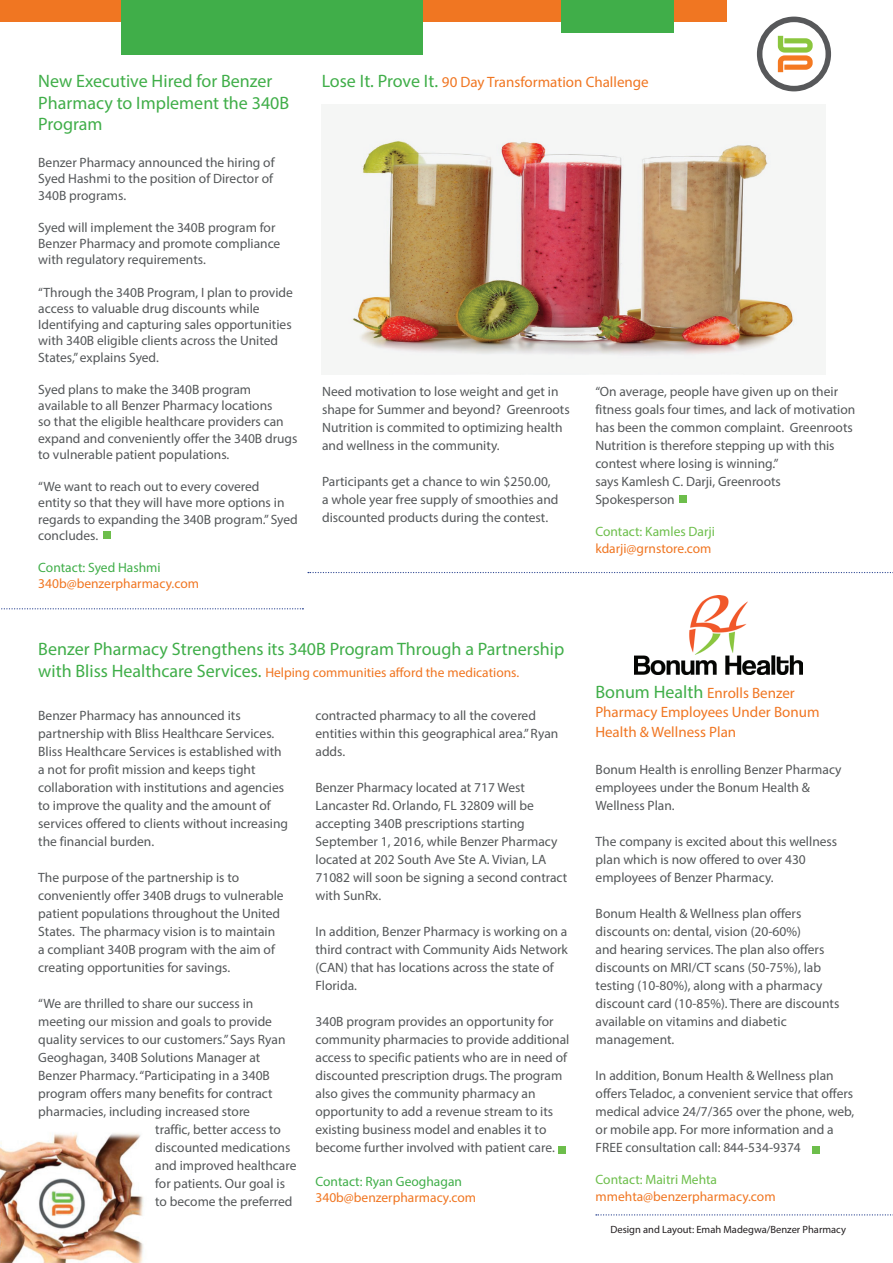
<style>
.page{position:relative;width:893px;height:1263px;background:#fff}
.page>*{position:absolute;margin:0;border:0;box-sizing:border-box;transform-origin:0 0}
.t1{font:18px/21.6px "Myriad Pro";color:#40ae49}
.t2{font:15px/19.5px "Myriad Pro";color:#f07622}
.t3{font:13.5px/18px "Myriad Pro";color:#545759}
.t4{font:13.5px "Myriad Pro";color:#f07622}
.t5{font:13.5px "Myriad Pro";color:#40ae49}
.t6{font:13.5px "Myriad Pro";color:#6dbe4b}
.t7{font:10.5px "Myriad Pro";color:#231f20}
.s1{font-size:18px;color:#40ae49}
</style>
<div class="page">
<img style="left:0;top:1133px;width:144px;height:130px">
<svg style="left:596px;top:1214px;width:297px;height:1px"></svg>
<svg style="left:308px;top:572px;width:585px;height:1px"></svg>
<div style="left:812px;top:1146px;width:8px;height:8px;background:#6dbe4b"></div>
<svg style="left:757px;top:17px;width:74px;height:74px"></svg>
<div style="left:0;top:0;width:125px;height:22px;background:#f07622"></div>
<div style="left:121px;top:0;width:302px;height:54px;background:#40ae49"></div>
<div style="left:423px;top:0;width:138px;height:22px;background:#f07622"></div>
<div style="left:561px;top:0;width:113px;height:33px;background:#40ae49"></div>
<div style="left:674px;top:0;width:53px;height:22px;background:#f07622"></div>
<div style="left:679px;top:495px;width:8px;height:8px;background:#6dbe4b"></div>
<img style="left:635px;top:595px;width:167px;height:79px">
<svg style="left:1px;top:608px;width:302px;height:1px"></svg>
<img style="left:348px;top:138px;width:449px;height:237px">
<div style="left:558px;top:1146px;width:8px;height:8px;background:#6dbe4b"></div>
<div style="left:103px;top:531px;width:8px;height:8px;background:#6dbe4b"></div>
<h1 class="t1" style="left:38px;top:70px;width:252px">New Executive Hired for Benzer<br>Pharmacy to Implement the 340B<br>Program</h1>
<p class="t3" style="left:38px;top:154px;width:238px;line-height:16.2px">Benzer Pharmacy announced the hiring of<br>Syed Hashmi to the position of Director of<br>340B programs.</p>
<p class="t3" style="left:38px;top:219px;width:244px;line-height:16.2px">Syed will implement the 340B program for<br>Benzer Pharmacy and promote compliance with regulatory requirements.</p>
<p class="t3" style="left:38px;top:284px;width:256px;line-height:16.2px">“Through the 340B Program, I plan to provide access to valuable drug discounts while Identifying and capturing sales opportunities with 340B eligible clients across the United States,” explains Syed.</p>
<p class="t3" style="left:38px;top:381px;width:261px;line-height:16.2px">Syed plans to make the 340B program available to all Benzer Pharmacy locations<br>so that the eligible healthcare providers can expand and conveniently offer the 340B drugs to vulnerable patient populations.</p>
<p class="t3" style="left:38px;top:478px;width:261px;line-height:16.2px">“We want to reach out to every covered<br>entity so that they will have more options in regards to expanding the 340B program.” Syed concludes.</p>
<p class="t5" style="left:38px;top:559px;width:124px">Contact: Syed Hashmi</p>
<p class="t4" style="left:38px;top:575px;width:162px">340b@benzerpharmacy.com</p>
<p class="t2" style="left:322px;top:72px;width:328px"><span class="s1">Lose It. Prove It.</span> 90 Day Transformation Challenge</p>
<p class="t3" style="left:322px;top:382px;width:249px">Need motivation to lose weight and get in shape for Summer and beyond? Greenroots Nutrition is commited to optimizing health and wellness in the community.</p>
<p class="t3" style="left:322px;top:472px;width:238px">Participants get a chance to win $250.00, a whole year free supply of smoothies and discounted products during the contest.</p>
<p class="t3" style="left:595px;top:382px;width:261px">“On average, people have given up on their fitness goals four times, and lack of motivation has been the common complaint. Greenroots Nutrition is therefore stepping up with this contest where losing is winning.”<br>says Kamlesh C. Darji, Greenroots Spokesperson</p>
<p class="t6" style="left:595px;top:524px;width:121px">Contact: Kamles Darji</p>
<p class="t4" style="left:595px;top:540px;width:118px">kdarji@grnstore.com</p>
<h1 class="t1" style="left:38px;top:638px;width:528px">Benzer Pharmacy Strengthens its 340B Program Through a Partnership</h1>
<p class="t4" style="left:38px;top:664px;width:482px"><span class="s1">with Bliss Healthcare Services.</span> Helping communities afford the medications.</p>
<p class="t3" style="left:38px;top:706px;width:251px">Benzer Pharmacy has announced its partnership with Bliss Healthcare Services.<br>Bliss Healthcare Services is established with a not for profit mission and keeps tight collaboration with institutions and agencies to improve the quality and the amount of services offered to clients without increasing the financial burden.</p>
<p class="t3" style="left:38px;top:868px;width:247px">The purpose of the partnership is to conveniently offer 340B drugs to vulnerable patient populations throughout the United States. The pharmacy vision is to maintain a compliant 340B program with the aim of creating opportunities for savings.</p>
<p class="t3" style="left:38px;top:994px;width:217px">“We are thrilled to share our success in</p>
<p class="t3" style="left:38px;top:1012px;width:235px">meeting our mission and goals to provide</p>
<p class="t3" style="left:38px;top:1030px;width:249px">quality services to our customers.” Says Ryan</p>
<p class="t3" style="left:38px;top:1048px;width:224px">Geoghagan, 340B Solutions Manager at</p>
<p class="t3" style="left:38px;top:1066px;width:233px">Benzer Pharmacy. “Participating in a 340B</p>
<p class="t3" style="left:38px;top:1084px;width:236px">program offers many benefits for contract</p>
<p class="t3" style="left:38px;top:1102px;width:213px">pharmacies, including increased store</p>
<p class="t3" style="left:155px;top:1120px;width:127px">traffic, better access to</p>
<p class="t3" style="left:155px;top:1138px;width:137px">discounted medications</p>
<p class="t3" style="left:155px;top:1156px;width:143px">and improved healthcare</p>
<p class="t3" style="left:155px;top:1174px;width:131px">for patients. Our goal is</p>
<p class="t3" style="left:155px;top:1192px;width:139px">to become the preferred</p>
<p class="t3" style="left:315px;top:706px;width:244px">contracted pharmacy to all the covered entities within this geographical area.” Ryan adds.</p>
<p class="t3" style="left:315px;top:778px;width:253px">Benzer Pharmacy located at 717 West Lancaster Rd. Orlando, FL 32809 will be accepting 340B prescriptions starting September 1, 2016, while Benzer Pharmacy located at 202 South Ave Ste A. Vivian, LA 71082 will soon be signing a second contract with SunRx.</p>
<p class="t3" style="left:315px;top:922px;width:254px">In addition, Benzer Pharmacy is working on a third contract with Community Aids Network (CAN) that has locations across the state of Florida.</p>
<p class="t3" style="left:315px;top:1012px;width:255px">340B program provides an opportunity for community pharmacies to provide additional access to specific patients who are in need of discounted prescription drugs. The program also gives the community pharmacy an opportunity to add a revenue stream to its existing business model and enables it to become further involved with patient care.</p>
<p class="t5" style="left:315px;top:1173px;width:148px">Contact: Ryan Geoghagan</p>
<p class="t4" style="left:315px;top:1189px;width:162px">340b@benzerpharmacy.com</p>
<p class="t2" style="left:595px;top:683px;width:226px"><span class="s1">Bonum Health</span> Enrolls Benzer<br>Pharmacy Employees Under Bonum<br>Health &amp; Wellness Plan</p>
<p class="t3" style="left:596px;top:760px;width:248px">Bonum Health is enrolling Benzer Pharmacy employees under the Bonum Health &amp;<br>Wellness Plan.</p>
<p class="t3" style="left:596px;top:832px;width:243px">The company is excited about this wellness plan which is now offered to over 430 employees of Benzer Pharmacy.</p>
<p class="t3" style="left:596px;top:904px;width:245px">Bonum Health &amp; Wellness plan offers discounts on: dental, vision (20-60%)<br>and hearing services. The plan also offers discounts on MRI/CT scans (50-75%), lab testing (10-80%), along with a pharmacy discount card (10-85%). There are discounts available on vitamins and diabetic management.</p>
<p class="t3" style="left:596px;top:1066px;width:260px">In addition, Bonum Health &amp; Wellness plan offers Teladoc, a convenient service that offers medical advice 24/7/365 over the phone, web, or mobile app. For more information and a FREE consultation call: 844-534-9374</p>
<p class="t6" style="left:596px;top:1171px;width:123px">Contact: Maitri Mehta</p>
<p class="t4" style="left:596px;top:1188px;width:181px">mmehta@benzerpharmacy.com</p>
<p class="t7" style="left:610px;top:1222px;width:237px">Design and Layout: Emah Madegwa/Benzer Pharmacy</p>
</div>
